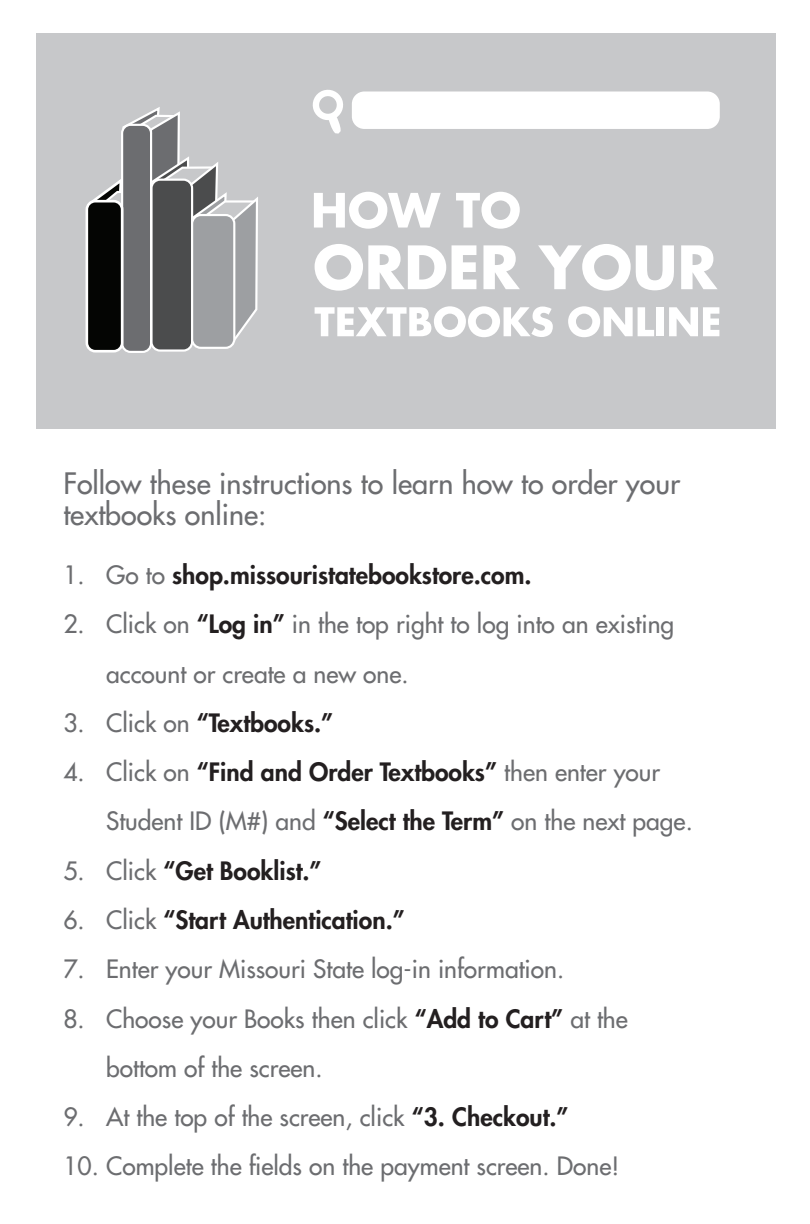
<style>
.page{position:relative;width:810px;height:1224px;background:#fff}
.page>*{position:absolute;margin:0;border:0;box-sizing:border-box;transform-origin:0 0}
.t1{font:500 28.8px/30.8px "Futura Std";color:#6c6d70}
.t2{font:500 24.6px/49.2px "Futura Std";color:#6c6d70}
.t3{font:800 24.6px "Futura Std";color:#231f20}
.s1{font-weight:500;color:#6c6d70}
.s2{font-weight:800;color:#231f20}
</style>
<div class="page">
<div style="left:36px;top:33px;width:739px;height:395px;background:#c7c8ca"></div>
<svg style="left:86px;top:107px;width:172px;height:239px"></svg>
<div style="left:151px;top:180px;width:41px;height:171px;background:#4b4c4d;border-radius:9px"></div>
<div style="left:150px;top:179px;width:43px;height:173px;border:2px solid #fff;border-radius:9px"></div>
<div style="left:122px;top:125px;width:29px;height:227px;background:#6c6d70;border-radius:8px"></div>
<div style="left:121px;top:124px;width:31px;height:229px;border:2px solid #fff;border-radius:8px"></div>
<div style="left:192px;top:215px;width:42px;height:133px;background:#9d9fa2;border-radius:9px"></div>
<div style="left:191px;top:214px;width:44px;height:135px;border:2px solid #fff;border-radius:9px"></div>
<div style="left:87px;top:201px;width:35px;height:150px;background:#040503;border-radius:8px"></div>
<div style="left:86px;top:200px;width:37px;height:153px;border:3px solid #fff;border-radius:8px"></div>
<svg style="left:314px;top:192px;width:127px;height:37px"></svg>
<svg style="left:456px;top:192px;width:64px;height:37px"></svg>
<svg style="left:315px;top:244px;width:161px;height:47px"></svg>
<svg style="left:483px;top:245px;width:37px;height:44px"></svg>
<svg style="left:538px;top:244px;width:136px;height:47px"></svg>
<svg style="left:681px;top:245px;width:36px;height:44px"></svg>
<svg style="left:315px;top:306px;width:238px;height:31px"></svg>
<svg style="left:568px;top:306px;width:86px;height:31px"></svg>
<div style="left:657px;top:307px;width:7px;height:29px;background:#fff"></div>
<svg style="left:669px;top:307px;width:50px;height:29px"></svg>
<div style="left:352px;top:92px;width:368px;height:37px;background:#fff;border-radius:12px"></div>
<svg style="left:312px;top:89px;width:31px;height:45px"></svg>
<p class="t1" style="left:63px;top:468px;width:618px">Follow these instructions to learn how to order your textbooks online:</p>
<p class="t3" style="left:63px;top:559px;width:470px"><span class="s1">1. Go to</span> shop.missouristatebookstore.com.</p>
<p class="t2" style="left:106px;top:600px;width:570px;text-indent:-43px">2. Click on <span class="s2">“Log in”</span> in the top right to log into an existing account or create a new one.</p>
<p class="t3" style="left:63px;top:707px;width:271px"><span class="s1">3. Click on</span> “Textbooks.”</p>
<p class="t2" style="left:106px;top:748px;width:588px;text-indent:-43px">4. Click on <span class="s2">“Find and Order Textbooks”</span> then enter your<br>Student ID (M#) and <span class="s2">“Select the Term”</span> on the next page.</p>
<p class="t3" style="left:63px;top:855px;width:260px"><span class="s1">5. Click</span> “Get Booklist.”</p>
<p class="t3" style="left:63px;top:904px;width:343px"><span class="s1">6. Click</span> “Start Authentication.”</p>
<p class="t2" style="left:63px;top:945px;width:502px">7. Enter your Missouri State log-in information.</p>
<p class="t2" style="left:106px;top:994px;width:523px;text-indent:-43px">8. Choose your Books then click <span class="s2">“Add to Cart”</span> at the bottom of the screen.</p>
<p class="t2" style="left:63px;top:1093px;width:507px">9. At the top of the screen, click <span class="s2">“3. Checkout.”</span></p>
<p class="t2" style="left:63px;top:1142px;width:557px">10. Complete the fields on the payment screen. Done!</p>
</div>
